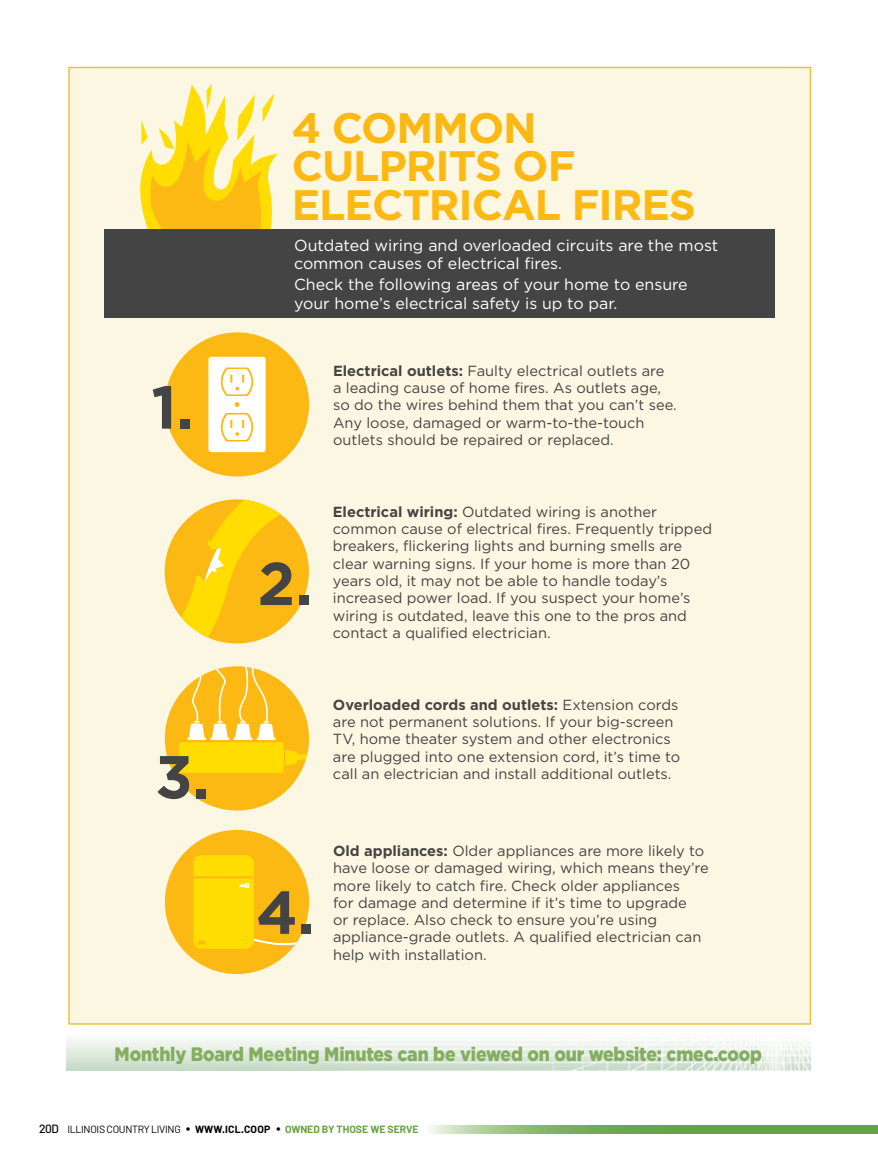
<style>
.page{position:relative;width:878px;height:1161px;background:#fff}
.page>*{position:absolute;margin:0;border:0;box-sizing:border-box;transform-origin:0 0}
.t1{font:700 60.45px "Gotham";color:#444}
.t2{font:700 42.6px/38.5px "Gotham";letter-spacing:-.025em;color:#fdb913}
.t3{font:900 19.5px "Gotham";letter-spacing:-.01em;color:#84ae5f;scale:.9 1}
.t4{font:15.9px/18.6px "Gotham";color:#fff}
.t5{font:14.55px/17.2px "Gotham";color:#444}
.t6{font:10.5px "Barlow";letter-spacing:-.03em;color:#000}
.s1{font-weight:700}
.s2{font-weight:500;font-size:12px}
.s3{font-size:15px}
.s4{font-weight:700;color:#66a142}
</style>
<div class="page">
<div style="left:68px;top:67px;width:743px;height:958px;background:#fcf7e2;border:2px solid #e6c53b"></div>
<img style="left:66px;top:1038px;width:744px;height:33px">
<svg style="left:140px;top:84px;width:137px;height:145px"></svg>
<div style="left:104px;top:229px;width:670px;height:88px;background:#444"></div>
<div style="left:165px;top:332px;width:144px;height:145px;background:#fdb913;border-radius:50%"></div>
<svg style="left:165px;top:499px;width:144px;height:145px"></svg>
<div style="left:165px;top:666px;width:144px;height:145px;background:#fdb913;border-radius:50%"></div>
<div style="left:179px;top:742px;width:105px;height:31px;background:#fd0;border-radius:3px"></div>
<svg style="left:285px;top:749px;width:24px;height:43px"></svg>
<svg style="left:187px;top:666px;width:88px;height:74px"></svg>
<div style="left:165px;top:830px;width:144px;height:144px;background:#fdb913;border-radius:50%"></div>
<svg style="left:193px;top:855px;width:109px;height:94px"></svg>
<svg style="left:208px;top:357px;width:57px;height:95px;background:#fef8e9"></svg>
<svg style="left:429px;top:1125px;width:449px;height:8px;background:#7eaf5f"></svg>
<h2 class="t2" style="left:292px;top:108px;width:406px">4 COMMON<br>CULPRITS OF<br>ELECTRICAL FIRES</h2>
<h1 class="t1" style="left:151px;top:367px;width:44px">1.</h1>
<h1 class="t1" style="left:155px;top:737px;width:56px">3.</h1>
<p class="t4" style="left:294px;top:235px;width:425px">Outdated wiring and overloaded circuits are the most common causes of electrical fires.</p>
<p class="t4" style="left:294px;top:275px;width:395px">Check the following areas of your home to ensure your home’s electrical safety is up to par.</p>
<h1 class="t1" style="left:257px;top:544px;width:56px">2.</h1>
<p class="t5" style="left:333px;top:362px;width:345px"><span class="s1">Electrical outlets:</span> Faulty electrical outlets are<br>a leading cause of home fires. As outlets age, so do the wires behind them that you can’t see.<br>Any loose, damaged or warm-to-the-touch outlets should be repaired or replaced.</p>
<p class="t5" style="left:333px;top:503px;width:381px"><span class="s1">Electrical wiring:</span> Outdated wiring is another common cause of electrical fires. Frequently tripped breakers, flickering lights and burning smells are clear warning signs. If your home is more than 20 years old, it may not be able to handle today’s increased power load. If you suspect your home’s wiring is outdated, leave this one to the pros and contact a qualified electrician.</p>
<p class="t5" style="left:333px;top:696px;width:349px"><span class="s1">Overloaded cords and outlets:</span> Extension cords are not permanent solutions. If your big-screen TV, home theater system and other electronics are plugged into one extension cord, it’s time to call an electrician and install additional outlets.</p>
<h1 class="t1" style="left:256px;top:872px;width:60px">4.</h1>
<p class="t5" style="left:333px;top:842px;width:377px"><span class="s1">Old appliances:</span> Older appliances are more likely to have loose or damaged wiring, which means they’re more likely to catch fire. Check older appliances<br>for damage and determine if it’s time to upgrade<br>or replace. Also check to ensure you’re using appliance-grade outlets. A qualified electrician can help with installation.</p>
<h3 class="t3" style="left:115px;top:1041px;width:721px">Monthly Board Meeting Minutes can be viewed on our website: cmec.coop</h3>
<p class="t6" style="left:39px;top:1123px;width:381px"><span class="s2">20D</span> ILLINOIS COUNTRY LIVING <span class="s3">•</span> <span class="s1">WWW.ICL.COOP</span> <span class="s3">•</span> <span class="s4">OWNED BY THOSE WE SERVE</span></p>
</div>
